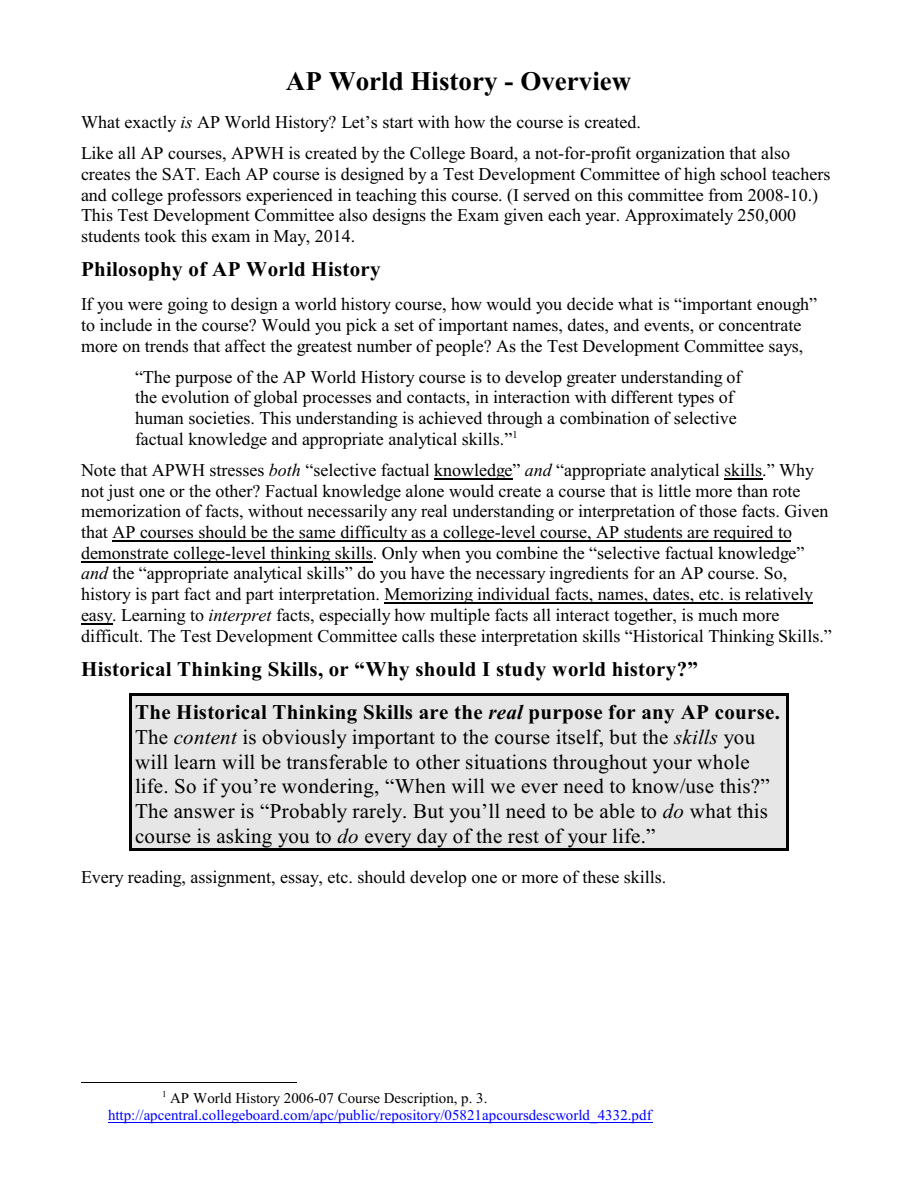
<style>
.page{position:relative;width:918px;height:1188px;background:#fff}
.page>*{position:absolute;margin:0;border:0;box-sizing:border-box;transform-origin:0 0}
.t1{font:700 27px "Times New Roman";color:#000}
.t2{font:21px/24.9px "Times New Roman";letter-spacing:.01em;color:#000}
.t3{font:700 21px/43px "Times New Roman";letter-spacing:.015em;color:#000}
.t4{font:18px/20.7px "Times New Roman";color:#000}
.t5{font:15px/17.2px "Times New Roman";color:#00f}
.s1{font-style:italic}
.s2{color:#000}
</style>
<div class="page">
<div style="left:129px;top:693px;width:660px;height:158px;background:#e6e6e6"></div>
<hr style="left:129px;top:693px;width:3px;height:157px;background:#000">
<hr style="left:786px;top:693px;width:3px;height:157px;background:#000">
<hr style="left:129px;top:693px;width:660px;height:3px;background:#000">
<hr style="left:129px;top:848px;width:660px;height:3px;background:#000">
<hr style="left:434px;top:479px;width:79px;height:1px;background:#000">
<hr style="left:724px;top:479px;width:39px;height:1px;background:#000">
<hr style="left:112px;top:541px;width:679px;height:1px;background:#000">
<hr style="left:81px;top:561px;width:292px;height:1px;background:#000">
<hr style="left:384px;top:603px;width:428px;height:1px;background:#000">
<hr style="left:81px;top:624px;width:31px;height:1px;background:#000">
<hr style="left:81px;top:1083px;width:216px;height:1px;background:#000">
<hr style="left:108px;top:1122px;width:544px;height:1px;background:#00f">
<h1 class="t1" style="left:286px;top:72px;width:347px">AP World History - Overview</h1>
<p class="t4" style="left:81px;top:108px;width:711px;line-height:30.9px">What exactly <span class="s1">is</span> AP World History? Let’s start with how the course is created.<br>Like all AP courses, APWH is created by the College Board, a not-for-profit organization that also</p>
<p class="t4" style="left:81px;top:165px;width:751px">creates the SAT. Each AP course is designed by a Test Development Committee of high school teachers and college professors experienced in teaching this course. (I served on this committee from 2008-10.)<br>This Test Development Committee also designs the Exam given each year. Approximately 250,000 students took this exam in May, 2014.</p>
<p class="t3" style="left:81px;top:250px;width:301px">Philosophy of AP World History</p>
<p class="t4" style="left:81px;top:296px;width:738px">If you were going to design a world history course, how would you decide what is “important enough” to include in the course? Would you pick a set of important names, dates, and events, or concentrate more on trends that affect the greatest number of people? As the Test Development Committee says,</p>
<p class="t4" style="left:135px;top:368px;width:608px">“The purpose of the AP World History course is to develop greater understanding of the evolution of global processes and contacts, in interaction with different types of human societies. This understanding is achieved through a combination of selective factual knowledge and appropriate analytical skills.”<sup>1</sup></p>
<p class="t4" style="left:81px;top:461px;width:752px">Note that APWH stresses <span class="s1">both</span> “selective factual knowledge” <span class="s1">and</span> “appropriate analytical skills.” Why not just one or the other? Factual knowledge alone would create a course that is little more than rote memorization of facts, without necessarily any real understanding or interpretation of those facts. Given that AP courses should be the same difficulty as a college-level course, AP students are required to demonstrate college-level thinking skills. Only when you combine the “selective factual knowledge” <span class="s1">and</span> the “appropriate analytical skills” do you have the necessary ingredients for an AP course. So, history is part fact and part interpretation. Memorizing individual facts, names, dates, etc. is relatively easy. Learning to <span class="s1">interpret</span> facts, especially how multiple facts all interact together, is much more difficult. The Test Development Committee calls these interpretation skills “Historical Thinking Skills.”</p>
<p class="t3" style="left:135px;top:650px;width:647px;text-indent:-54px">Historical Thinking Skills, or “Why should I study world history?”<br>The Historical Thinking Skills are the <span class="s1">real</span> purpose for any AP course.</p>
<p class="t2" style="left:135px;top:726px;width:636px">The <span class="s1">content</span> is obviously important to the course itself, but the <span class="s1">skills</span> you will learn will be transferable to other situations throughout your whole life. So if you’re wondering, “When will we ever need to know/use this?” The answer is “Probably rarely. But you’ll need to be able to <span class="s1">do</span> what this course is asking you to <span class="s1">do</span> every day of the rest of your life.”</p>
<p class="t4" style="left:81px;top:868px;width:587px">Every reading, assignment, essay, etc. should develop one or more of these skills.</p>
<p class="t5" style="left:108px;top:1090px;width:545px;text-indent:54px"><sup>1</sup> <span class="s2">AP World History 2006-07 Course Description, p. 3. </span>http://apcentral.collegeboard.com/apc/public/repository/05821apcoursdescworld_4332.pdf</p>
</div>
